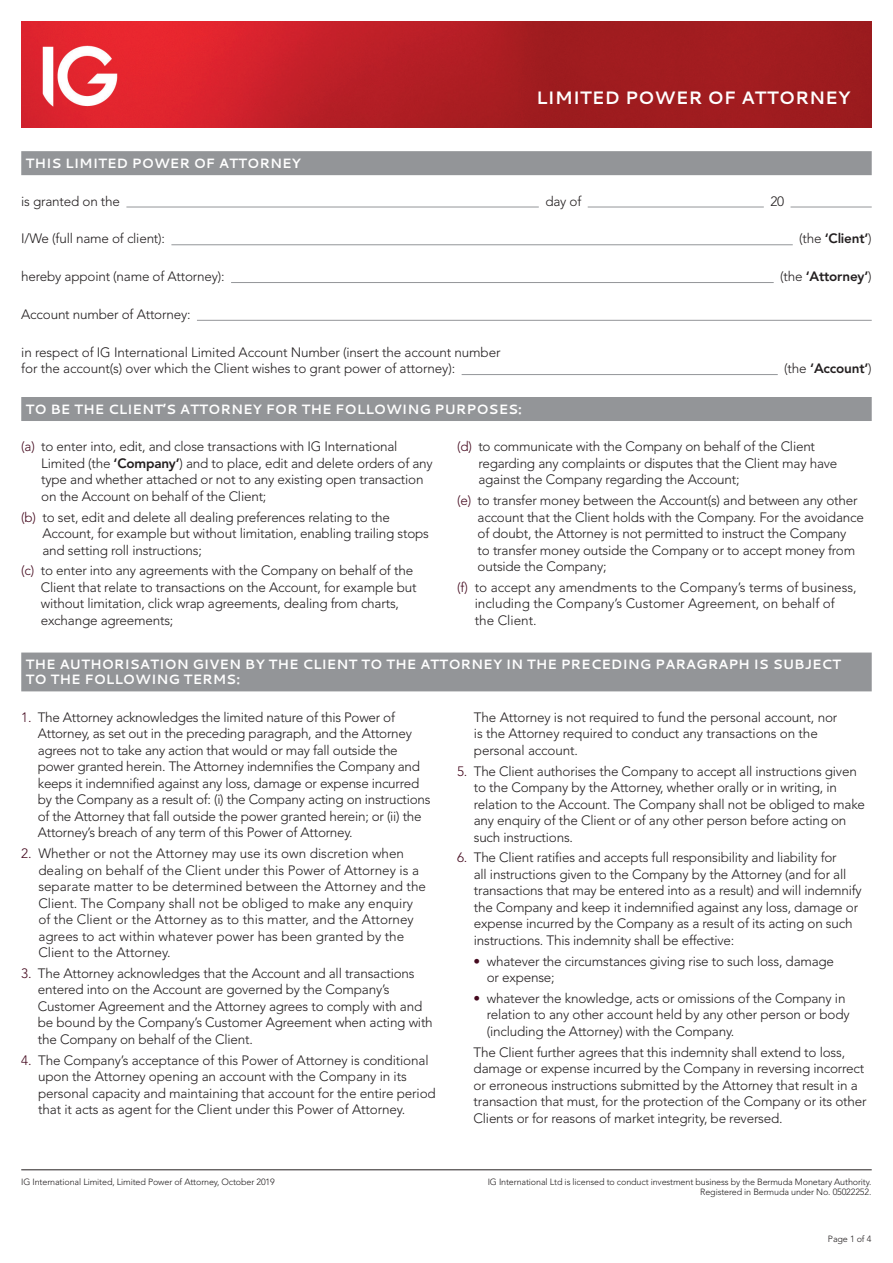
<style>
.page{position:relative;width:893px;height:1263px;background:#fff}
.page>*{position:absolute;margin:0;border:0;box-sizing:border-box;transform-origin:0 0}
.t1{font:700 18px "Cantarell";color:#fff}
.t2{font:300 13.5px/16.5px "Avenir LT Std";letter-spacing:-.015em;color:#231f20}
.t3{font:700 13.5px/15px "Cantarell";color:#fff}
.t4{font:800 13.5px "Avenir LT Std";letter-spacing:-.015em;color:#231f20}
.t5{font:300 9px/10.5px "Avenir LT Std";letter-spacing:-.015em;color:#231f20;text-align:right}
.s1{font-weight:300}
.s2{color:#450a1f}
.s3{font-weight:800}
</style>
<div class="page">
<img style="left:21px;top:21px;width:851px;height:107px">
<hr style="left:21px;top:1169px;width:851px;height:1px;background:#231f20">
<div style="left:21px;top:151px;width:851px;height:24px;background:#939598"></div>
<hr style="left:126px;top:207px;width:413px;height:1px;background:#939598">
<hr style="left:588px;top:207px;width:176px;height:1px;background:#939598">
<hr style="left:790px;top:207px;width:82px;height:1px;background:#939598">
<hr style="left:171px;top:244px;width:622px;height:1px;background:#939598">
<hr style="left:231px;top:282px;width:543px;height:1px;background:#939598">
<hr style="left:197px;top:320px;width:675px;height:1px;background:#939598">
<hr style="left:462px;top:374px;width:316px;height:1px;background:#939598">
<div style="left:21px;top:397px;width:851px;height:24px;background:#939598"></div>
<div style="left:21px;top:652px;width:851px;height:39px;background:#939598"></div>
<h1 class="t1" style="left:536px;top:85px;width:316px">LIMITED POWER OF ATTORNEY</h1>
<p class="t3" style="left:26px;top:155px;width:277px">THIS LIMITED POWER OF ATTORNEY</p>
<p class="t2" style="left:21px;top:193px;width:100px">is granted on the</p>
<p class="t2" style="left:545px;top:193px;width:38px">day of</p>
<p class="t2" style="left:770px;top:193px;width:15px">20</p>
<p class="t2" style="left:21px;top:230px;width:145px">I/We (full name of client):</p>
<p class="t4" style="left:799px;top:231px;width:74px"><span class="s1">(the</span> ‘Client’<span class="s1">)</span></p>
<p class="t2" style="left:21px;top:268px;width:205px">hereby appoint (name of Attorney):</p>
<p class="t4" style="left:780px;top:268px;width:93px"><span class="s1">(the</span> ‘Attorney’<span class="s1">)</span></p>
<p class="t2" style="left:21px;top:306px;width:171px">Account number of Attorney:</p>
<p class="t2" style="left:21px;top:344px;width:481px">in respect of IG International Limited Account Number (insert the account number for the account(s) over which the Client wishes to grant power of attorney):</p>
<p class="t4" style="left:784px;top:360px;width:89px"><span class="s1">(the</span> ‘Account’<span class="s1">)</span></p>
<p class="t3" style="left:26px;top:401px;width:498px">TO BE THE CLIENT’S ATTORNEY FOR THE FOLLOWING PURPOSES:</p>
<p class="t2" style="left:41px;top:438px;width:393px;text-indent:-20px"><span class="s2">(a)</span> to enter into, edit, and close transactions with IG International Limited (the <span class="s3">‘Company’</span>) and to place, edit and delete orders of any type and whether attached or not to any existing open transaction on the Account on behalf of the Client;</p>
<p class="t2" style="left:42px;top:509px;width:388px;text-indent:-21px"><span class="s2">(b)</span> to set, edit and delete all dealing preferences relating to the<br>Account, for example but without limitation, enabling trailing stops and setting roll instructions;</p>
<p class="t2" style="left:41px;top:562px;width:377px;text-indent:-19px"><span class="s2">(c)</span> to enter into any agreements with the Company on behalf of the Client that relate to transactions on the Account, for example but without limitation, click wrap agreements, dealing from charts, exchange agreements;</p>
<p class="t2" style="left:478px;top:438px;width:361px;text-indent:-21px"><span class="s2">(d)</span> to communicate with the Company on behalf of the Client regarding any complaints or disputes that the Client may have against the Company regarding the Account;</p>
<p class="t2" style="left:478px;top:492px;width:388px;text-indent:-20px"><span class="s2">(e)</span> to transfer money between the Account(s) and between any other account that the Client holds with the Company. For the avoidance of doubt, the Attorney is not permitted to instruct the Company<br>to transfer money outside the Company or to accept money from outside the Company;</p>
<p class="t2" style="left:475px;top:579px;width:383px;text-indent:-18px"><span class="s2">(f)</span> to accept any amendments to the Company’s terms of business, including the Company’s Customer Agreement, on behalf of the Client.</p>
<p class="t3" style="left:26px;top:656px;width:817px">THE AUTHORISATION GIVEN BY THE CLIENT TO THE ATTORNEY IN THE PRECEDING PARAGRAPH IS SUBJECT<br>TO THE FOLLOWING TERMS:</p>
<p class="t2" style="left:38px;top:709px;width:394px;text-indent:-17px"><span class="s2">1.</span> The Attorney acknowledges the limited nature of this Power of Attorney, as set out in the preceding paragraph, and the Attorney agrees not to take any action that would or may fall outside the power granted herein. The Attorney indemnifies the Company and keeps it indemnified against any loss, damage or expense incurred by the Company as a result of: (i) the Company acting on instructions of the Attorney that fall outside the power granted herein; or (ii) the Attorney’s breach of any term of this Power of Attorney.</p>
<p class="t2" style="left:38px;top:845px;width:389px;text-indent:-17px"><span class="s2">2.</span> Whether or not the Attorney may use its own discretion when dealing on behalf of the Client under this Power of Attorney is a separate matter to be determined between the Attorney and the Client. The Company shall not be obliged to make any enquiry of the Client or the Attorney as to this matter, and the Attorney agrees to act within whatever power has been granted by the Client to the Attorney.</p>
<p class="t2" style="left:38px;top:965px;width:396px;text-indent:-17px"><span class="s2">3.</span> The Attorney acknowledges that the Account and all transactions entered into on the Account are governed by the Company’s Customer Agreement and the Attorney agrees to comply with and be bound by the Company’s Customer Agreement when acting with the Company on behalf of the Client.</p>
<p class="t2" style="left:38px;top:1052px;width:399px;text-indent:-17px"><span class="s2">4.</span> The Company’s acceptance of this Power of Attorney is conditional upon the Attorney opening an account with the Company in its personal capacity and maintaining that account for the entire period that it acts as agent for the Client under this Power of Attorney.</p>
<p class="t2" style="left:474px;top:709px;width:365px">The Attorney is not required to fund the personal account, nor is the Attorney required to conduct any transactions on the personal account.</p>
<p class="t2" style="left:474px;top:763px;width:393px;text-indent:-17px"><span class="s2">5.</span> The Client authorises the Company to accept all instructions given to the Company by the Attorney, whether orally or in writing, in relation to the Account. The Company shall not be obliged to make any enquiry of the Client or of any other person before acting on such instructions.</p>
<p class="t2" style="left:474px;top:849px;width:389px;text-indent:-17px"><span class="s2">6.</span> The Client ratifies and accepts full responsibility and liability for<br>all instructions given to the Company by the Attorney (and for all transactions that may be entered into as a result) and will indemnify the Company and keep it indemnified against any loss, damage or expense incurred by the Company as a result of its acting on such instructions. This indemnity shall be effective:</p>
<p class="t2" style="left:487px;top:953px;width:349px;text-indent:-13px"><span class="s2">•</span> whatever the circumstances giving rise to such loss, damage or expense;</p>
<p class="t2" style="left:487px;top:990px;width:364px;text-indent:-13px"><span class="s2">•</span> whatever the knowledge, acts or omissions of the Company in relation to any other account held by any other person or body (including the Attorney) with the Company.</p>
<p class="t2" style="left:474px;top:1044px;width:394px">The Client further agrees that this indemnity shall extend to loss, damage or expense incurred by the Company in reversing incorrect or erroneous instructions submitted by the Attorney that result in a transaction that must, for the protection of the Company or its other Clients or for reasons of market integrity, be reversed.</p>
<p class="t5" style="left:21px;top:1176px;width:255px">IG International Limited, Limited Power of Attorney, October 2019</p>
<p class="t5" style="left:488px;top:1176px;width:385px">IG International Ltd is licensed to conduct investment business by the Bermuda Monetary Authority.<br>Registered in Bermuda under No. 05022252.</p>
<p class="t5" style="left:828px;top:1233px;width:45px">Page 1 of 4</p>
</div>
